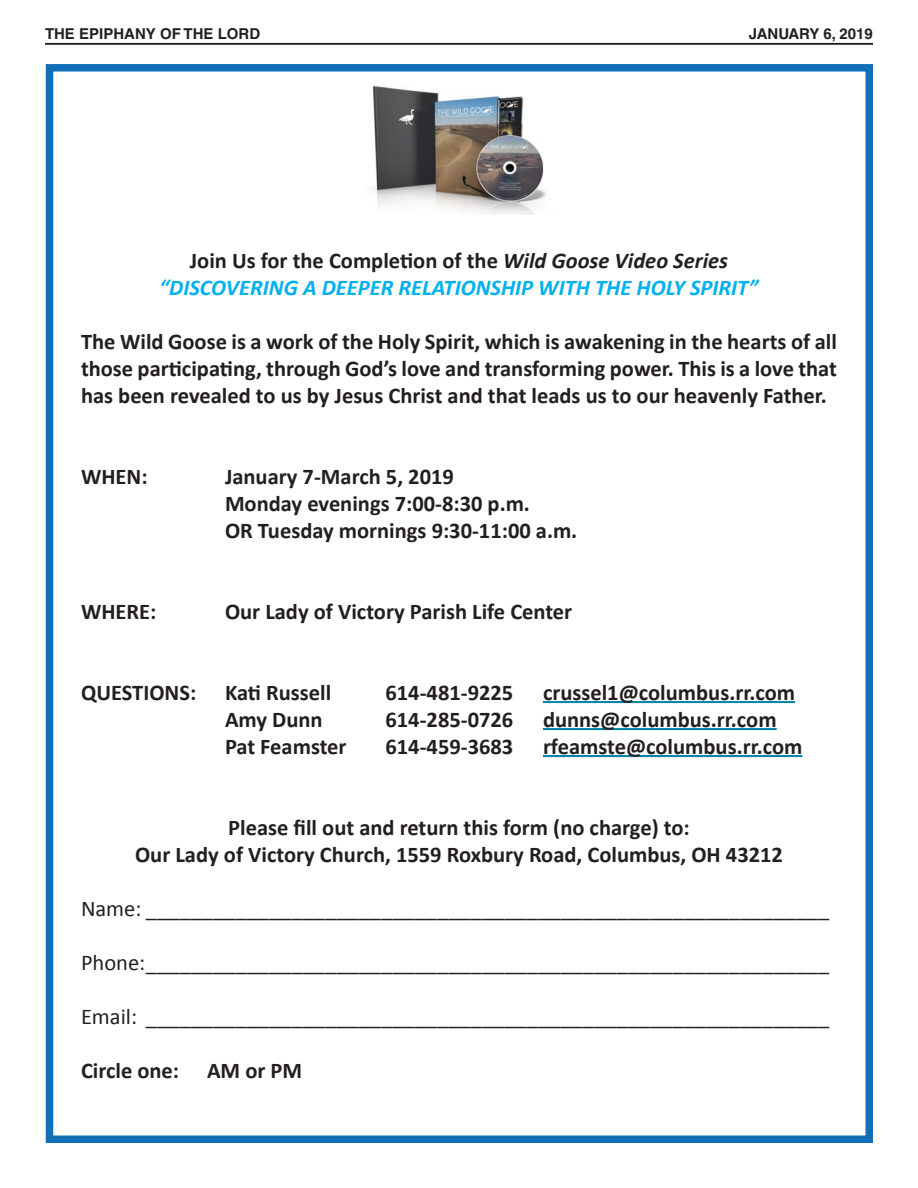
<style>
.page{position:relative;width:918px;height:1188px;background:#fff}
.page>*{position:absolute;margin:0;border:0;box-sizing:border-box;transform-origin:0 0}
.t1{font:700 22.5px/27px "Calibri";color:#231f20;text-align:justify}
.t2{font:22.5px "Calibri";color:#231f20}
.t3{font:italic 700 22.5px "Calibri";color:#00b0f0}
.t4{font:700 15px "Helvetica";color:#231f20}
.s1{font-style:italic}
</style>
<div class="page">
<hr style="left:45px;top:43px;width:828px;height:2px;background:#231f20">
<div style="left:46px;top:64px;width:827px;height:1079px;border:8px solid #1270b9"></div>
<hr style="left:543px;top:701px;width:252px;height:2px;background:#0084a9">
<hr style="left:543px;top:728px;width:234px;height:2px;background:#0084a9">
<hr style="left:543px;top:755px;width:259px;height:2px;background:#0084a9">
<img style="left:372px;top:85px;width:175px;height:129px">
<p class="t4" style="left:45px;top:25px;width:217px">THE EPIPHANY OF THE LORD</p>
<p class="t4" style="left:749px;top:25px;width:126px">JANUARY 6, 2019</p>
<p class="t1" style="left:190px;top:246px;width:540px">Join Us for the Completion of the <span class="s1">Wild Goose Video Series</span></p>
<p class="t3" style="left:159px;top:274px;width:601px">“DISCOVERING A DEEPER RELATIONSHIP WITH THE HOLY SPIRIT”</p>
<p class="t1" style="left:81px;top:327px;width:758px">The Wild Goose is a work of the Holy Spirit, which is awakening in the hearts of all those participating, through God’s love and transforming power. This is a love that has been revealed to us by Jesus Christ and that leads us to our heavenly Father.</p>
<p class="t1" style="left:81px;top:462px;width:68px">WHEN:</p>
<p class="t1" style="left:225px;top:462px;width:230px">January 7-March 5, 2019</p>
<p class="t1" style="left:225px;top:489px;width:306px">Monday evenings 7:00-8:30 p.m.</p>
<p class="t1" style="left:225px;top:516px;width:354px">OR Tuesday mornings 9:30-11:00 a.m.</p>
<p class="t1" style="left:81px;top:597px;width:77px">WHERE:</p>
<p class="t1" style="left:225px;top:597px;width:349px">Our Lady of Victory Parish Life Center</p>
<p class="t1" style="left:81px;top:678px;width:117px">QUESTIONS:</p>
<p class="t1" style="left:225px;top:678px;width:108px">Kati Russell</p>
<p class="t1" style="left:385px;top:678px;width:129px">614-481-9225</p>
<p class="t1" style="left:543px;top:678px;width:254px">crussel1@columbus.rr.com</p>
<p class="t1" style="left:225px;top:705px;width:99px">Amy Dunn</p>
<p class="t1" style="left:385px;top:705px;width:129px">614-285-0726</p>
<p class="t1" style="left:543px;top:705px;width:235px">dunns@columbus.rr.com</p>
<p class="t1" style="left:225px;top:732px;width:123px">Pat Feamster</p>
<p class="t1" style="left:385px;top:732px;width:129px">614-459-3683</p>
<p class="t1" style="left:543px;top:732px;width:261px">rfeamste@columbus.rr.com</p>
<p class="t1" style="left:228px;top:813px;width:463px">Please fill out and return this form (no charge) to:</p>
<p class="t1" style="left:135px;top:840px;width:649px">Our Lady of Victory Church, 1559 Roxbury Road, Columbus, OH 43212</p>
<p class="t2" style="left:81px;top:895px;width:750px">Name: _____________________________________________________________</p>
<p class="t2" style="left:81px;top:949px;width:750px">Phone:_____________________________________________________________</p>
<p class="t2" style="left:81px;top:1003px;width:750px">Email: _____________________________________________________________</p>
<p class="t1" style="left:81px;top:1056px;width:223px">Circle one: AM or PM</p>
</div>
